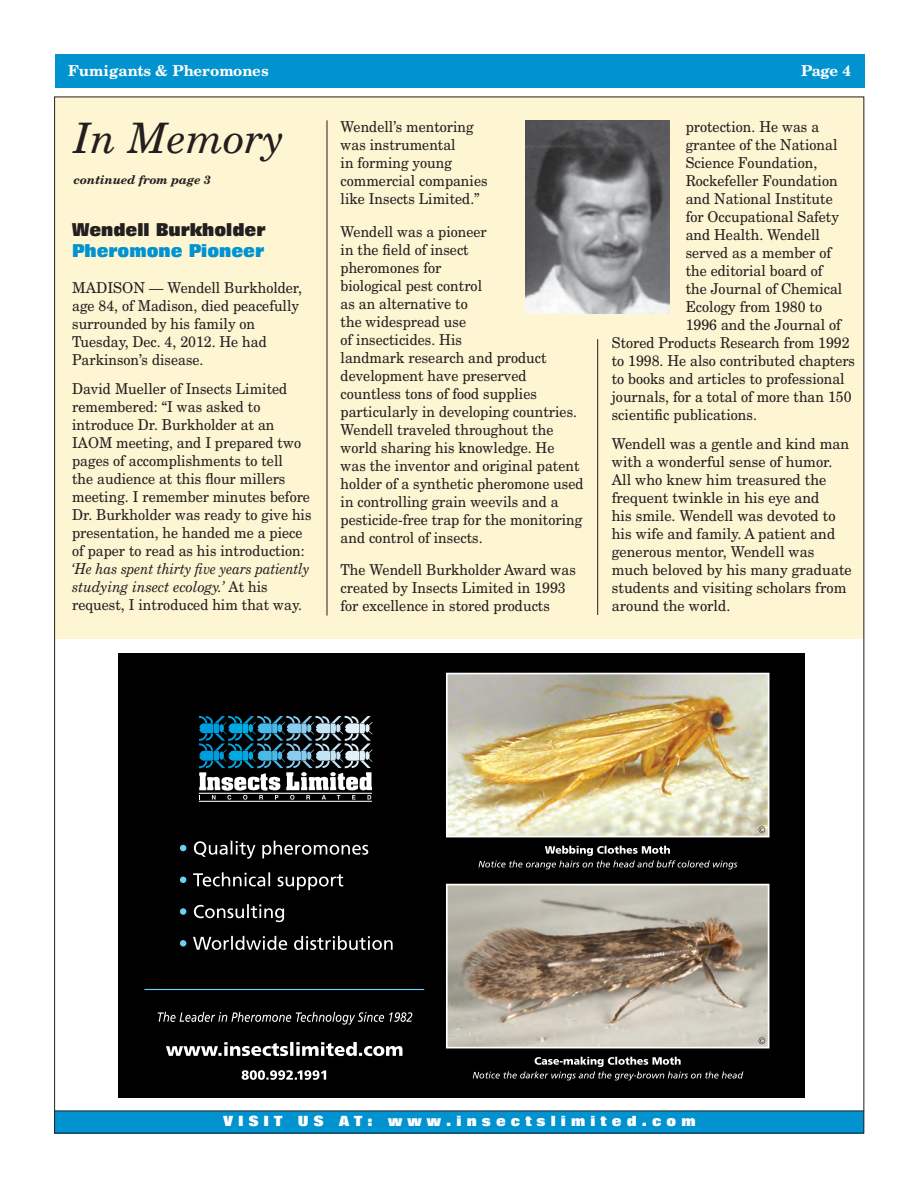
<style>
.page{position:relative;width:918px;height:1188px;background:#fff}
.page>*{position:absolute;margin:0;border:0;box-sizing:border-box;transform-origin:0 0}
.t1{font:italic 42px "New Century Schlbk";color:#231f20}
.t2{font:800 18px "Folio";color:#231f20;scale:.96 1}
.t3{font:800 18px "Folio";color:#0093d0;scale:.96 1}
.t4{font:15px/18px "New Century Schlbk";color:#231f20;scale:.94 1}
.t5{font:15px/18px "New Century Schlbk";color:#231f20;scale:.96 1}
.t6{font:italic 15px/18px "New Century Schlbk";letter-spacing:-.005em;color:#231f20;scale:.9 1}
.t7{font:700 15px "New Century Schlbk";color:#fff}
.t8{font:800 14.25px "Folio";color:#fff}
.t9{font:italic 700 12px "New Century Schlbk";color:#231f20}
.s1{font-style:normal}
</style>
<div class="page">
<div style="left:55px;top:97px;width:809px;height:541px;background:#fef5d2"></div>
<div style="left:55px;top:54px;width:810px;height:34px;background:#0093d0"></div>
<div style="left:54px;top:1111px;width:810px;height:22px;background:#0093d0"></div>
<hr style="left:54px;top:1111px;width:810px;height:1px;background:#231f20">
<hr style="left:597px;top:339px;width:1px;height:276px;background:#231f20">
<hr style="left:327px;top:120px;width:1px;height:496px;background:#231f20">
<img style="left:525px;top:120px;width:145px;height:194px">
<div style="left:118px;top:653px;width:687px;height:444px;background:#000001"></div>
<svg style="left:479px;top:846px;width:258px;height:23px"></svg>
<hr style="left:199px;top:801px;width:173px;height:1px;background:#fff">
<svg style="left:199px;top:716px;width:174px;height:84px"></svg>
<svg style="left:473px;top:1057px;width:270px;height:23px"></svg>
<img style="left:449px;top:676px;width:317px;height:158px">
<div style="left:446px;top:673px;width:323px;height:164px;border:2px solid #fff"></div>
<svg style="left:193px;top:936px;width:200px;height:14px"></svg>
<div style="left:180px;top:940px;width:6px;height:7px;background:#6bcff6;border-radius:50%"></div>
<svg style="left:194px;top:904px;width:90px;height:18px"></svg>
<div style="left:180px;top:908px;width:6px;height:7px;background:#6bcff6;border-radius:50%"></div>
<svg style="left:193px;top:872px;width:150px;height:18px"></svg>
<svg style="left:180px;top:877px;width:6px;height:6px"></svg>
<svg style="left:194px;top:841px;width:174px;height:18px"></svg>
<svg style="left:180px;top:845px;width:6px;height:6px"></svg>
<img style="left:449px;top:887px;width:317px;height:158px">
<div style="left:446px;top:884px;width:323px;height:164px;border:2px solid #fff"></div>
<svg style="left:242px;top:1070px;width:84px;height:10px"></svg>
<svg style="left:166px;top:1042px;width:237px;height:14px"></svg>
<svg style="left:158px;top:1012px;width:254px;height:13px"></svg>
<hr style="left:144px;top:989px;width:280px;height:1px;background:#6bcff6">
<svg style="left:759px;top:826px;width:6px;height:7px"></svg>
<svg style="left:759px;top:1037px;width:6px;height:7px"></svg>
<p class="t7" style="left:68px;top:62px;width:202px">Fumigants &amp; Pheromones</p>
<p class="t7" style="left:801px;top:62px;width:51px">Page 4</p>
<h1 class="t1" style="left:74px;top:113px;width:212px">In Memory</h1>
<p class="t9" style="left:74px;top:172px;width:139px">continued from page 3</p>
<p class="t2" style="left:72px;top:219px;width:203px">Wendell Burkholder</p>
<p class="t3" style="left:72px;top:241px;width:201px">Pheromone Pioneer</p>
<p class="t5" style="left:72px;top:279px;width:241px">MADISON — Wendell Burkholder, age 84, of Madison, died peacefully surrounded by his family on<br>Tuesday, Dec. 4, 2012. He had<br>Parkinson’s disease.</p>
<p class="t4" style="left:72px;top:380px;width:256px">David Mueller of Insects Limited remembered: “I was asked to introduce Dr. Burkholder at an IAOM meeting, and I prepared two pages of accomplishments to tell<br>the audience at this flour millers meeting. I remember minutes before Dr. Burkholder was ready to give his presentation, he handed me a piece of paper to read as his introduction:</p>
<p class="t6" style="left:72px;top:560px;width:265px">‘He has spent thirty five years patiently studying insect ecology.’ <span class="s1">At his request, I introduced him that way.</span></p>
<p class="t4" style="left:341px;top:118px;width:158px">Wendell’s mentoring was instrumental<br>in forming young commercial companies like Insects Limited.”</p>
<p class="t4" style="left:341px;top:222px;width:260px">Wendell was a pioneer<br>in the field of insect<br>pheromones for<br>biological pest control<br>as an alternative to<br>the widespread use<br>of insecticides. His<br>landmark research and product development have preserved countless tons of food supplies particularly in developing countries.<br>Wendell traveled throughout the world sharing his knowledge. He<br>was the inventor and original patent holder of a synthetic pheromone used in controlling grain weevils and a pesticide-free trap for the monitoring and control of insects.</p>
<p class="t4" style="left:341px;top:561px;width:252px">The Wendell Burkholder Award was created by Insects Limited in 1993 for excellence in stored products</p>
<p class="t4" style="left:686px;top:118px;width:143px">protection. He was a</p>
<p class="t4" style="left:686px;top:136px;width:163px">grantee of the National</p>
<p class="t4" style="left:686px;top:154px;width:142px">Science Foundation,</p>
<p class="t4" style="left:686px;top:172px;width:163px">Rockefeller Foundation</p>
<p class="t4" style="left:686px;top:190px;width:158px">and National Institute</p>
<p class="t4" style="left:686px;top:208px;width:165px">for Occupational Safety</p>
<p class="t4" style="left:686px;top:226px;width:144px">and Health. Wendell</p>
<p class="t4" style="left:686px;top:244px;width:156px">served as a member of</p>
<p class="t4" style="left:686px;top:262px;width:147px">the editorial board of</p>
<p class="t4" style="left:686px;top:280px;width:168px">the Journal of Chemical</p>
<p class="t4" style="left:686px;top:298px;width:147px">Ecology from 1980 to</p>
<p class="t4" style="left:686px;top:316px;width:167px">1996 and the Journal of</p>
<p class="t4" style="left:612px;top:334px;width:255px">Stored Products Research from 1992</p>
<p class="t4" style="left:612px;top:352px;width:260px">to 1998. He also contributed chapters</p>
<p class="t4" style="left:612px;top:370px;width:249px">to books and articles to professional</p>
<p class="t4" style="left:612px;top:388px;width:257px">journals, for a total of more than 150</p>
<p class="t4" style="left:612px;top:406px;width:156px">scientific publications.</p>
<p class="t5" style="left:612px;top:435px;width:252px">Wendell was a gentle and kind man with a wonderful sense of humor.<br>All who knew him treasured the frequent twinkle in his eye and<br>his smile. Wendell was devoted to his wife and family. A patient and generous mentor, Wendell was much beloved by his many graduate students and visiting scholars from around the world.</p>
<p class="t8" style="left:223px;top:1113px;width:474px">V I S I T U S A T : w w w . i n s e c t s l i m i t e d . c o m</p>
</div>
